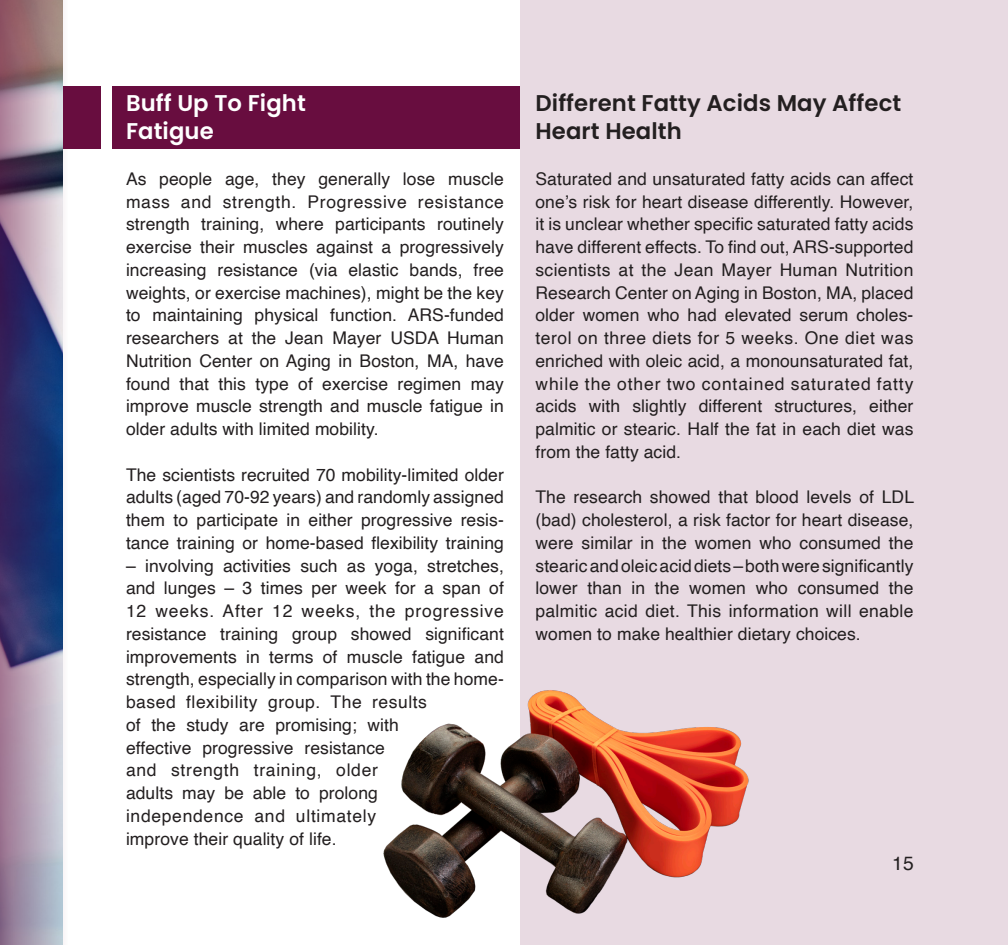
<style>
.page{position:relative;width:1008px;height:945px;background:#fff}
.page>*{position:absolute;margin:0;border:0;box-sizing:border-box;transform-origin:0 0}
.t1{font:600 22.75px/28px "Poppins";letter-spacing:.005em;color:#231f20}
.t2{font:600 22.75px "Poppins";letter-spacing:.005em;color:#fff}
.t3{font:19.25px "Helvetica";color:#231f20}
.t4{font:17.5px/22.8px "Helvetica";letter-spacing:.005em;color:#231f20;text-align:justify}
</style>
<div class="page">
<div style="left:520px;top:0;width:488px;height:945px;background:#e8dae2"></div>
<svg style="left:0;top:0;width:63px;height:945px;background:#746a8c"></svg>
<div style="left:63px;top:86px;width:457px;height:63px;background:#680d3f"></div>
<div style="left:101px;top:86px;width:11px;height:63px;background:#fff"></div>
<img style="left:383px;top:690px;width:366px;height:228px">
<p class="t2" style="left:126px;top:90px;width:181px">Buff Up To Fight</p>
<p class="t2" style="left:126px;top:118px;width:89px">Fatigue</p>
<p class="t4" style="left:126px;top:168px;width:379px">As people age, they generally lose muscle mass and strength. Progressive resistance strength training, where participants routinely exercise their muscles against a progressively increasing resistance (via elastic bands, free weights, or exercise machines), might be the key to maintaining physical function. ARS-funded researchers at the Jean Mayer USDA Human Nutrition Center on Aging in Boston, MA, have found that this type of exercise regimen may improve muscle strength and muscle fatigue in older adults with limited mobility.</p>
<p class="t4" style="left:126px;top:464px;width:379px">The scientists recruited 70 mobility-limited older adults (aged 70-92 years) and randomly assigned them to participate in either progressive resis&shy;tance training or home-based flexibility training</p>
<p class="t4" style="left:126px;top:555px;width:379px;text-align:left">– involving activities such as yoga, stretches, and lunges – 3 times per week for a span of 12 weeks. After 12 weeks, the progressive resistance training group showed significant improvements in terms of muscle fatigue and strength, especially in comparison with the home&shy;based flexibility group. The results<br>of the study are promising; with<br>effective progressive resistance<br>and strength training, older<br>adults may be able to prolong<br>independence and ultimately<br>improve their quality of life.</p>
<p class="t1" style="left:536px;top:90px;width:367px">Different Fatty Acids May Affect<br>Heart Health</p>
<p class="t4" style="left:536px;top:168px;width:379px">Saturated and unsaturated fatty acids can affect one’s risk for heart disease differently. However, it is unclear whether specific saturated fatty acids have different effects. To find out, ARS-supported scientists at the Jean Mayer Human Nutrition Research Center on Aging in Boston, MA, placed older women who had elevated serum choles&shy;terol on three diets for 5 weeks. One diet was enriched with oleic acid, a monounsaturated fat, while the other two contained saturated fatty</p>
<p class="t4" style="left:536px;top:395px;width:379px">acids with slightly different structures, either palmitic or stearic. Half the fat in each diet was from the fatty acid.</p>
<p class="t4" style="left:536px;top:486px;width:380px">The research showed that blood levels of LDL (bad) cholesterol, a risk factor for heart disease, were similar in the women who consumed the stearic and oleic acid diets – both were significantly lower than in the women who consumed the palmitic acid diet. This information will enable women to make healthier dietary choices.</p>
<p class="t3" style="left:892px;top:848px;width:23px">15</p>
</div>
